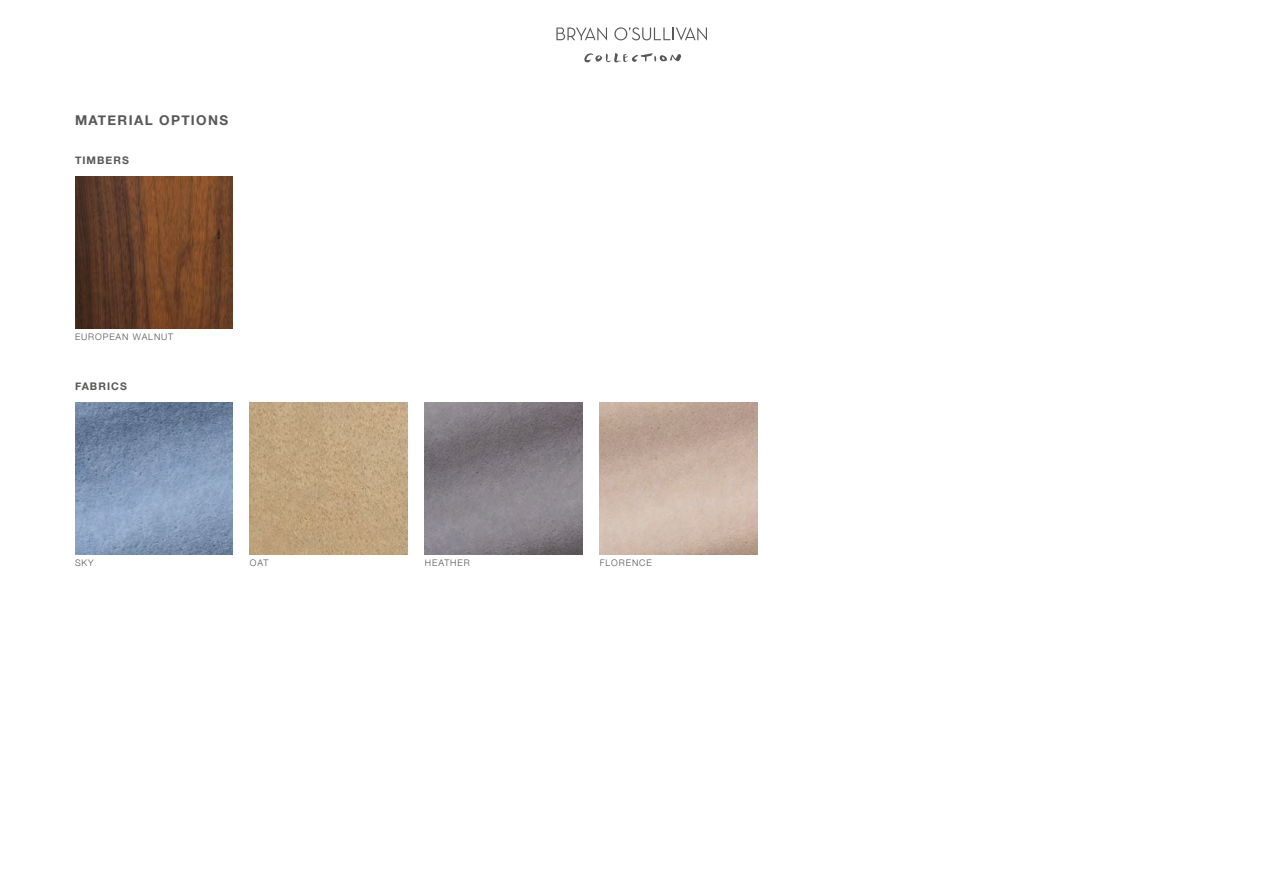
<style>
.page{position:relative;width:1263px;height:893px;background:#fff}
.page>*{position:absolute;margin:0;border:0;box-sizing:border-box;transform-origin:0 0}
.t1{font:700 13.5px "Helvetica Neue";letter-spacing:.1em;color:#575756}
.t2{font:700 10.5px "Helvetica Neue";letter-spacing:.1em;color:#575756}
.t3{font:300 9px "Helvetica Neue";letter-spacing:.1em;color:#575756}
</style>
<div class="page">
<svg style="left:556px;top:27px;width:51px;height:14px"></svg>
<svg style="left:614px;top:27px;width:93px;height:14px"></svg>
<svg style="left:584px;top:53px;width:97px;height:10px"></svg>
<img style="left:75px;top:176px;width:158px;height:153px">
<img style="left:250px;top:402px;width:158px;height:153px">
<img style="left:425px;top:402px;width:158px;height:153px">
<img style="left:75px;top:402px;width:158px;height:153px">
<img style="left:600px;top:402px;width:158px;height:153px">
<h1 class="t1" style="left:75px;top:110px;width:155px">MATERIAL OPTIONS</h1>
<p class="t2" style="left:75px;top:152px;width:55px">TIMBERS</p>
<p class="t3" style="left:75px;top:330px;width:100px">EUROPEAN WALNUT</p>
<p class="t2" style="left:75px;top:378px;width:53px">FABRICS</p>
<p class="t3" style="left:75px;top:556px;width:20px">SKY</p>
<p class="t3" style="left:250px;top:556px;width:20px">OAT</p>
<p class="t3" style="left:425px;top:556px;width:46px">HEATHER</p>
<p class="t3" style="left:600px;top:556px;width:53px">FLORENCE</p>
</div>
